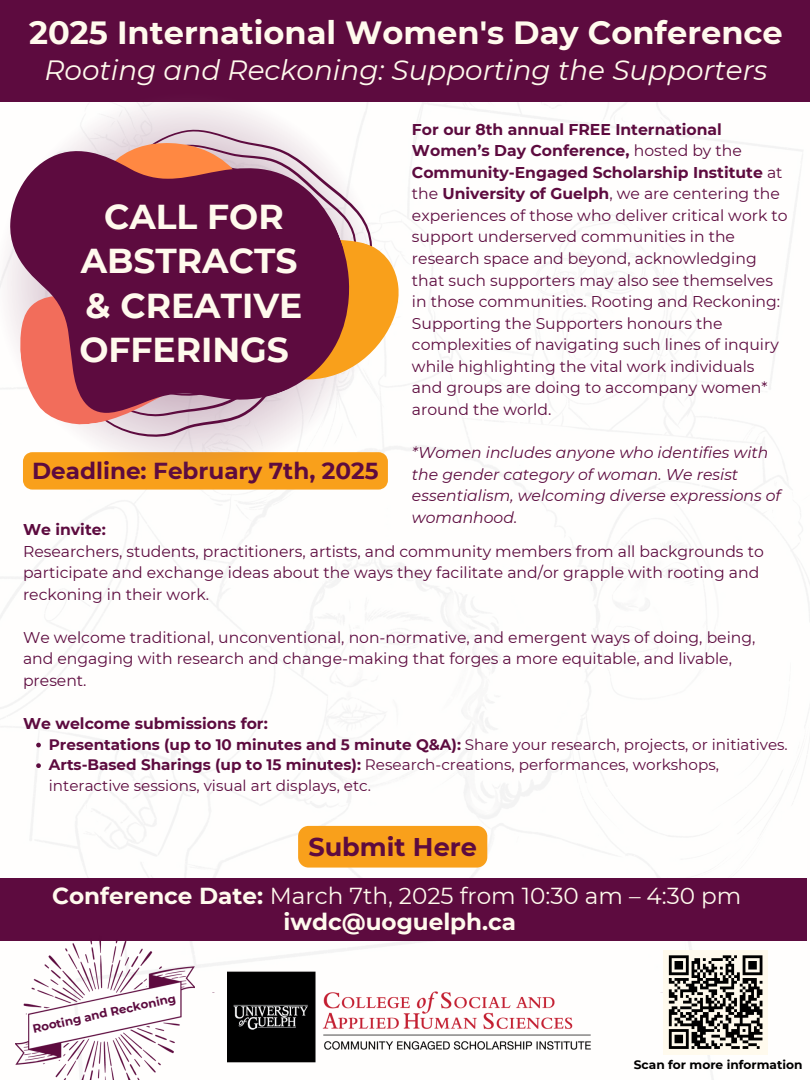
<style>
.page{position:relative;width:810px;height:1080px;background:#fff}
.page>*{position:absolute;margin:0;border:0;box-sizing:border-box;transform-origin:0 0}
.t1{font:700 34.5px/44.4px "Montserrat";color:#fffaed;text-align:center}
.t2{font:700 32.12px "Montserrat";color:#fffaed}
.t3{font:italic 27.88px "Montserrat";color:#fffaed}
.t4{font:700 25.62px "Montserrat";color:#5d0b3f}
.t5{font:700 23.12px/25.3px "Montserrat";color:#fffaed;text-align:center}
.t6{font:700 23.12px "Montserrat";color:#5d0b3f}
.t7{font:15.62px/21.6px "Montserrat";color:#5d0b3f}
.t8{font:italic 15.62px/21.6px "Montserrat";color:#5d0b3f}
.t9{font:700 15.62px "Montserrat";color:#5d0b3f}
.t10{font:15.19px/20.6px "Montserrat";color:#5d0b3f}
.t11{font:700 15.19px "Montserrat";color:#5d0b3f}
.t12{font:700 12.19px "Montserrat";color:#000}
.t13{font:700 11.81px "Montserrat";color:#5d0b3f}
.s1{font-weight:700}
.s2{font-weight:400}
</style>
<div class="page">
<img style="left:0;top:101px;width:810px;height:979px">
<img style="left:227px;top:970px;width:96px;height:95px">
<img style="left:317px;top:984px;width:280px;height:67px">
<div style="left:0;top:878px;width:806px;height:63px;background:#5d0b3f"></div>
<div style="left:0;top:0;width:810px;height:101px;background:#5d0b3f"></div>
<svg style="left:0;top:101px;width:396px;height:391px;fill:#f9a01b"></svg>
<svg style="left:384px;top:203px;width:32px;height:205px"></svg>
<svg style="left:0;top:101px;width:384px;height:362px"></svg>
<svg style="left:36px;top:743px;width:5px;height:4px"></svg>
<svg style="left:36px;top:763px;width:5px;height:5px"></svg>
<div style="left:298px;top:826px;width:189px;height:42px;background:#f9a01b;border-radius:10px"></div>
<div style="left:663px;top:950px;width:105px;height:105px;background:#fffaed"></div>
<svg style="left:661px;top:954px;width:102px;height:96px"></svg>
<img style="left:15px;top:941px;width:180px;height:139px">
<p class="t2" style="left:29px;top:13px;width:755px">2025 International Women's Day Conference</p>
<p class="t3" style="left:44px;top:53px;width:725px">Rooting and Reckoning: Supporting the Supporters</p>
<p class="t7" style="left:412px;top:118px;width:377px"><span class="s1">For our 8th annual FREE International Women’s Day Conference,</span> hosted by the <span class="s1">Community-Engaged Scholarship Institute</span> at the <span class="s1">University of Guelph</span>, we are centering the experiences of those who deliver critical work to support underserved communities in the research space and beyond, acknowledging that such supporters may also see themselves in those communities. Rooting and Reckoning:<br>Supporting the Supporters honours the complexities of navigating such lines of inquiry while highlighting the vital work individuals and groups are doing to accompany women* around the world.</p>
<h3 class="t8" style="left:412px;top:442px;width:370px">*Women includes anyone who identifies with the gender category of woman. We resist essentialism, welcoming diverse expressions of womanhood.</h3>
<h1 class="t1" style="left:79px;top:194px;width:224px">CALL FOR<br>ABSTRACTS &amp; CREATIVE<br>OFFERINGS</h1>
<p class="t6" style="left:32px;top:456px;width:348px">Deadline: February 7th, 2025</p>
<p class="t9" style="left:23px;top:520px;width:84px">We invite:</p>
<p class="t7" style="left:23px;top:540px;width:742px">Researchers, students, practitioners, artists, and community members from all backgrounds to participate and exchange ideas about the ways they facilitate and/or grapple with rooting and reckoning in their work.</p>
<p class="t7" style="left:23px;top:626px;width:734px">We welcome traditional, unconventional, non-normative, and emergent ways of doing, being, and engaging with research and change-making that forges a more equitable, and livable, present.</p>
<p class="t9" style="left:23px;top:714px;width:246px">We welcome submissions for:</p>
<p class="t11" style="left:49px;top:735px;width:740px">Presentations (up to 10 minutes and 5 minute Q&amp;A): <span class="s2">Share your research, projects, or initiatives.</span></p>
<h4 class="t10" style="left:49px;top:755px;width:672px"><span class="s1">Arts-Based Sharings (up to 15 minutes):</span> Research-creations, performances, workshops, interactive sessions, visual art displays, etc.</h4>
<p class="t4" style="left:308px;top:831px;width:170px">Submit Here</p>
<p class="t5" style="left:52px;top:883px;width:691px">Conference Date: <span class="s2">March 7th, 2025 from 10:30 am – 4:30 pm </span>iwdc@uoguelph.ca</p>
<p class="t13" style="left:31px;top:1021px;width:148px;rotate:-12deg">Rooting and Reckoning</p>
<p class="t12" style="left:634px;top:1057px;width:170px">Scan for more information</p>
</div>
